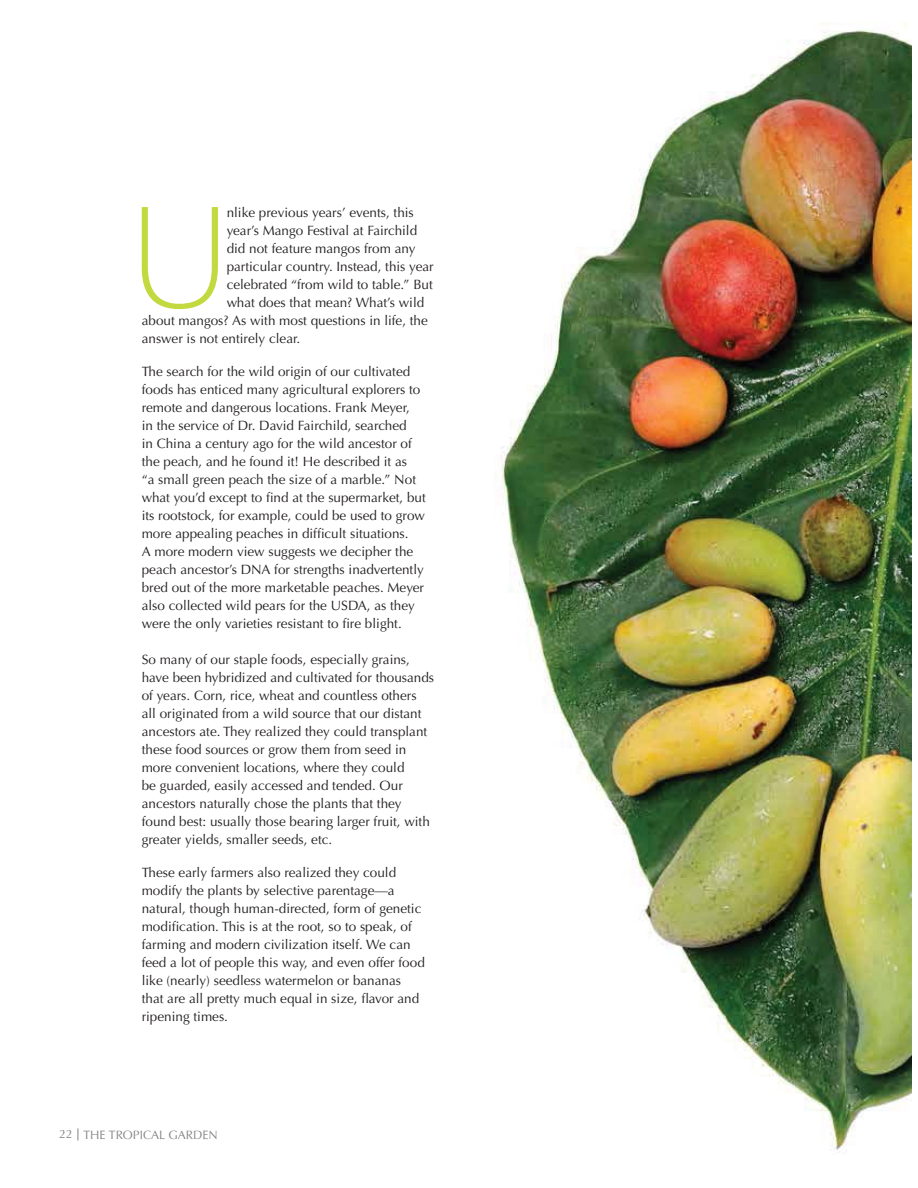
<style>
.page{position:relative;width:918px;height:1188px;background:#fff}
.page>*{position:absolute;margin:0;border:0;box-sizing:border-box;transform-origin:0 0}
.t1{font:100 139.5px "Helvetica Neue LT Std";color:#c3d940}
.t2{font:13.5px/18px "Optima LT Std";color:#231f20}
.t3{font:12px "Optima";color:#808284}
</style>
<div class="page">
<svg style="left:78px;top:1128px;width:1px;height:13px"></svg>
<img style="left:494px;top:23px;width:417px;height:1129px">
<h1 class="t1" style="left:133px;top:207px;width:95px">U</h1>
<p class="t2" style="left:227px;top:204px;width:189px">nlike previous years’ events, this</p>
<p class="t2" style="left:227px;top:222px;width:192px">year’s Mango Festival at Fairchild</p>
<p class="t2" style="left:227px;top:240px;width:190px">did not feature mangos from any</p>
<p class="t2" style="left:227px;top:258px;width:209px">particular country. Instead, this year</p>
<p class="t2" style="left:227px;top:276px;width:208px">celebrated “from wild to table.” But</p>
<p class="t2" style="left:227px;top:294px;width:199px">what does that mean? What’s wild</p>
<p class="t2" style="left:142px;top:312px;width:288px">about mangos? As with most questions in life, the</p>
<p class="t2" style="left:142px;top:330px;width:160px">answer is not entirely clear.</p>
<p class="t2" style="left:142px;top:363px;width:286px">The search for the wild origin of our cultivated foods has enticed many agricultural explorers to remote and dangerous locations. Frank Meyer,<br>in the service of Dr. David Fairchild, searched<br>in China a century ago for the wild ancestor of the peach, and he found it! He described it as<br>“a small green peach the size of a marble.” Not what you’d except to find at the supermarket, but its rootstock, for example, could be used to grow more appealing peaches in difficult situations.<br>A more modern view suggests we decipher the peach ancestor’s DNA for strengths inadvertently bred out of the more marketable peaches. Meyer also collected wild pears for the USDA, as they were the only varieties resistant to fire blight.</p>
<p class="t2" style="left:142px;top:651px;width:294px">So many of our staple foods, especially grains, have been hybridized and cultivated for thousands of years. Corn, rice, wheat and countless others all originated from a wild source that our distant ancestors ate. They realized they could transplant these food sources or grow them from seed in more convenient locations, where they could<br>be guarded, easily accessed and tended. Our ancestors naturally chose the plants that they found best: usually those bearing larger fruit, with greater yields, smaller seeds, etc.</p>
<p class="t2" style="left:142px;top:864px;width:285px">These early farmers also realized they could modify the plants by selective parentage—a natural, though human-directed, form of genetic modification. This is at the root, so to speak, of farming and modern civilization itself. We can feed a lot of people this way, and even offer food like (nearly) seedless watermelon or bananas that are all pretty much equal in size, flavor and ripening times.</p>
<p class="t3" style="left:84px;top:1128px;width:136px">THE TROPICAL GARDEN</p>
</div>
